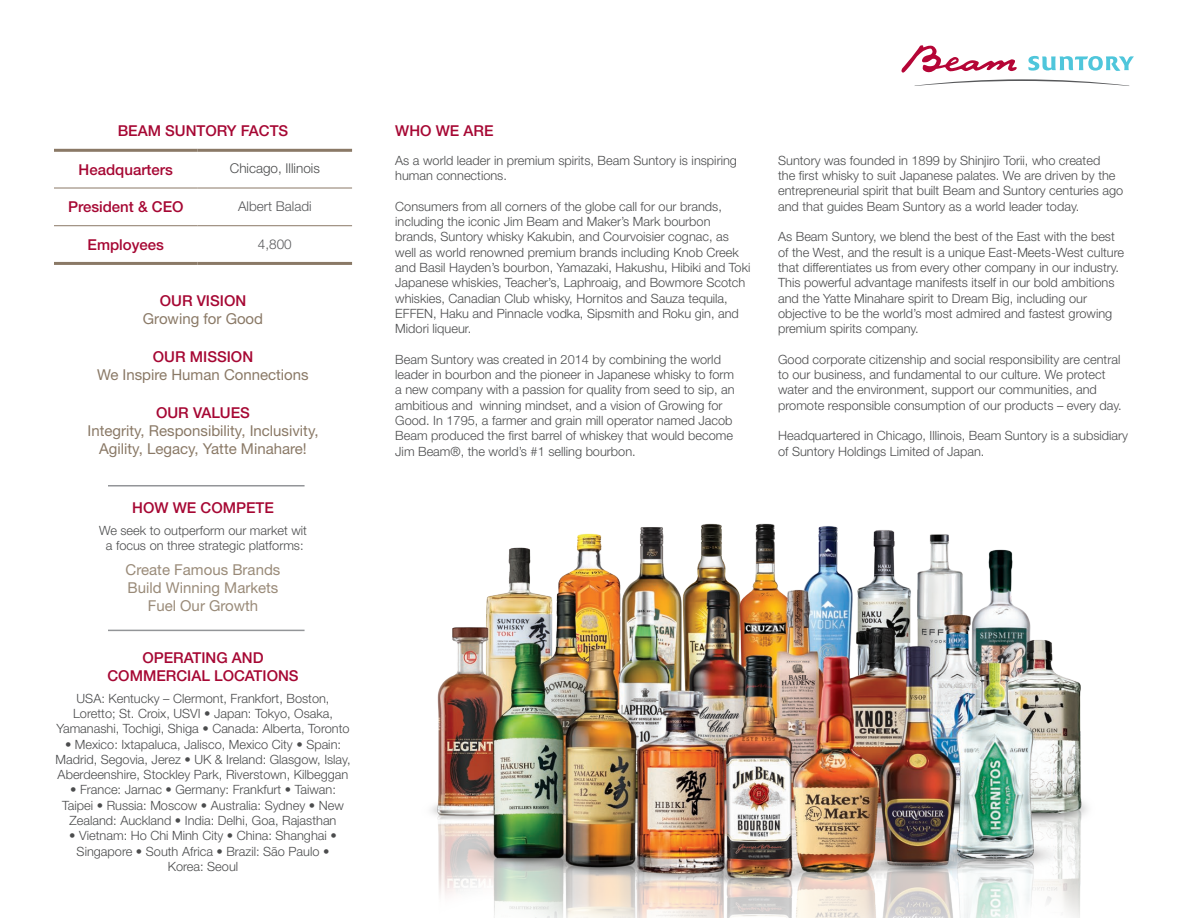
<style>
.page{position:relative;width:1188px;height:918px;background:#fff}
.page>*{position:absolute;margin:0;border:0;box-sizing:border-box;transform-origin:0 0}
.t1{font:500 15px/18px "Helvetica Neue LT Std";color:#a60733;text-align:center}
.t2{font:15px/18px "Helvetica Neue LT Std";color:#8a7966;text-align:center}
.bullets{font:15px "Helvetica Neue LT Std";color:#9a8b79}
.text{font:300 13.5px "Helvetica Neue LT Std";color:#57585a}
.text-2{font:300 13.5px "Helvetica Neue LT Std";color:#4b4c4d}
.text-3{font:300 12.75px/15.3px "Helvetica Neue LT Std";color:#4b4c4d}
</style>
<div class="page">
<hr style="left:54px;top:188px;width:144px;height:1px;background:#8a7966">
<hr style="left:198px;top:188px;width:154px;height:1px;background:#8a7966">
<hr style="left:54px;top:225px;width:144px;height:1px;background:#8a7966">
<hr style="left:198px;top:225px;width:154px;height:1px;background:#8a7966">
<hr style="left:54px;top:262px;width:144px;height:3px;background:#8a7966">
<hr style="left:198px;top:262px;width:154px;height:3px;background:#8a7966">
<hr style="left:54px;top:149px;width:144px;height:3px;background:#8a7966">
<hr style="left:198px;top:149px;width:154px;height:3px;background:#8a7966">
<hr style="left:108px;top:485px;width:197px;height:2px;background:#939598">
<hr style="left:108px;top:630px;width:197px;height:1px;background:#939598">
<svg style="left:915px;top:79px;width:214px;height:7px"></svg>
<svg style="left:901px;top:45px;width:116px;height:28px"></svg>
<svg style="left:1028px;top:56px;width:106px;height:15px"></svg>
<img style="left:431px;top:523px;width:657px;height:395px">
<p class="t1" style="left:118px;top:122px;width:172px">BEAM SUNTORY FACTS</p>
<p class="t1" style="left:79px;top:160px;width:96px">Headquarters</p>
<p class="text-2" style="left:230px;top:160px;width:92px">Chicago, Illinois</p>
<p class="t1" style="left:68px;top:198px;width:117px">President &amp; CEO</p>
<p class="text" style="left:238px;top:198px;width:75px">Albert Baladi</p>
<p class="t1" style="left:88px;top:235px;width:78px">Employees</p>
<p class="text" style="left:258px;top:236px;width:35px">4,800</p>
<p class="t1" style="left:160px;top:291px;width:88px">OUR VISION</p>
<p class="t2" style="left:143px;top:309px;width:122px">Growing for Good</p>
<p class="t1" style="left:153px;top:347px;width:102px">OUR MISSION</p>
<p class="t2" style="left:97px;top:365px;width:213px">We Inspire Human Connections</p>
<p class="t1" style="left:156px;top:404px;width:95px">OUR VALUES</p>
<p class="t2" style="left:87px;top:422px;width:233px">Integrity, Responsibility, Inclusivity,<br>Agility, Legacy, Yatte Minahare!</p>
<p class="t1" style="left:132px;top:498px;width:143px">HOW WE COMPETE</p>
<p class="text-3" style="left:99px;top:522px;width:210px;text-align:center">We seek to outperform our market wit a focus on three strategic platforms:</p>
<p class="bullets" style="left:126px;top:561px;width:156px">Create Famous Brands</p>
<p class="bullets" style="left:128px;top:579px;width:152px">Build Winning Markets</p>
<p class="bullets" style="left:148px;top:597px;width:112px">Fuel Our Growth</p>
<p class="t1" style="left:107px;top:648px;width:193px">OPERATING AND<br>COMMERCIAL LOCATIONS</p>
<p class="text-3" style="left:56px;top:690px;width:295px;text-align:center">USA: Kentucky – Clermont, Frankfort, Boston,<br>Loretto; St. Croix, USVI • Japan: Tokyo, Osaka,<br>Yamanashi, Tochigi, Shiga • Canada: Alberta, Toronto</p>
<p class="text-3" style="left:56px;top:736px;width:297px;text-align:center">• Mexico: Ixtapaluca, Jalisco, Mexico City • Spain:<br>Madrid, Segovia, Jerez • UK &amp; Ireland: Glasgow, Islay,<br>Aberdeenshire, Stockley Park, Riverstown, Kilbeggan</p>
<p class="text-3" style="left:62px;top:782px;width:283px;text-align:center">• France: Jarnac • Germany: Frankfurt • Taiwan:<br>Taipei • Russia: Moscow • Australia: Sydney • New<br>Zealand: Auckland • India: Delhi, Goa, Rajasthan</p>
<p class="text-3" style="left:69px;top:828px;width:269px;text-align:center">• Vietnam: Ho Chi Minh City • China: Shanghai •<br>Singapore • South Africa • Brazil: São Paulo •<br>Korea: Seoul</p>
<p class="t1" style="left:395px;top:122px;width:100px">WHO WE ARE</p>
<p class="text-3" style="left:395px;top:152px;width:343px">As a world leader in premium spirits, Beam Suntory is inspiring human connections.</p>
<p class="text-3" style="left:395px;top:198px;width:357px">Consumers from all corners of the globe call for our brands, including the iconic Jim Beam and Maker’s Mark bourbon brands, Suntory whisky Kakubin, and Courvoisier cognac, as well as world renowned premium brands including Knob Creek and Basil Hayden’s bourbon, Yamazaki, Hakushu, Hibiki and Toki Japanese whiskies, Teacher’s, Laphroaig, and Bowmore Scotch whiskies, Canadian Club whisky, Hornitos and Sauza tequila, EFFEN, Haku and Pinnacle vodka, Sipsmith and Roku gin, and Midori liqueur.</p>
<p class="text-3" style="left:395px;top:351px;width:341px">Beam Suntory was created in 2014 by combining the world leader in bourbon and the pioneer in Japanese whisky to form a new company with a passion for quality from seed to sip, an ambitious and winning mindset, and a vision of Growing for Good. In 1795, a farmer and grain mill operator named Jacob Beam produced the first barrel of whiskey that would become Jim Beam®, the world’s #1 selling bourbon.</p>
<p class="text-3" style="left:778px;top:152px;width:347px">Suntory was founded in 1899 by Shinjiro Torii, who created<br>the first whisky to suit Japanese palates. We are driven by the entrepreneurial spirit that built Beam and Suntory centuries ago and that guides Beam Suntory as a world leader today.</p>
<p class="text-3" style="left:778px;top:229px;width:347px">As Beam Suntory, we blend the best of the East with the best of the West, and the result is a unique East-Meets-West culture that differentiates us from every other company in our industry.<br>This powerful advantage manifests itself in our bold ambitions and the Yatte Minahare spirit to Dream Big, including our objective to be the world’s most admired and fastest growing premium spirits company.</p>
<p class="text-3" style="left:778px;top:351px;width:345px">Good corporate citizenship and social responsibility are central to our business, and fundamental to our culture. We protect water and the environment, support our communities, and promote responsible consumption of our products – every day.</p>
<p class="text-3" style="left:778px;top:428px;width:352px">Headquartered in Chicago, Illinois, Beam Suntory is a subsidiary of Suntory Holdings Limited of Japan.</p>
</div>
